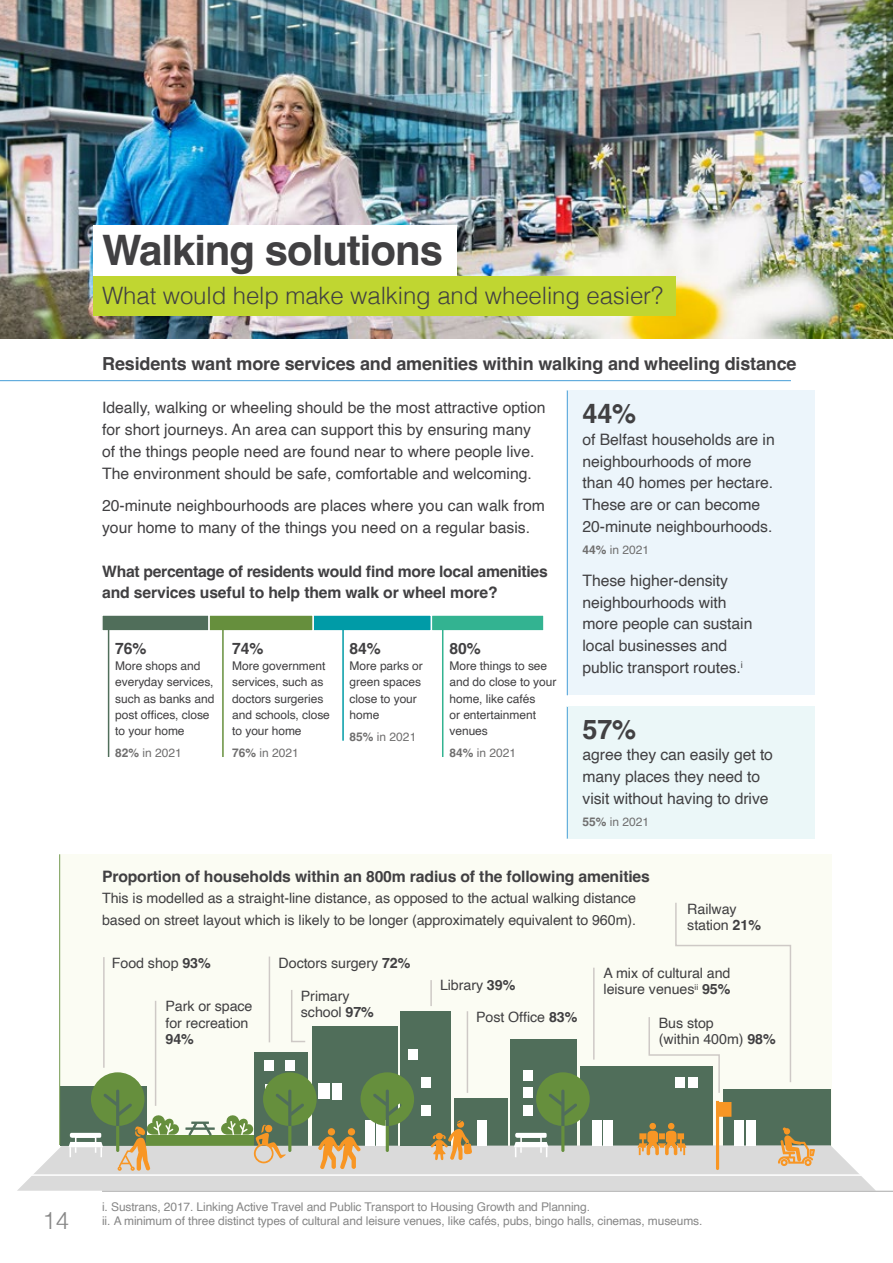
<style>
.page{position:relative;width:893px;height:1263px;background:#fff}
.page>*{position:absolute;margin:0;border:0;box-sizing:border-box;transform-origin:0 0}
.Page_title__h2{font:700 42px "Helvetica";letter-spacing:-.025em;color:#414042}
.Stat__p{font:700 27px "Helvetica";color:#414042}
.Page_subtitle__p{font:300 24px "Helvetica";letter-spacing:-.005em;color:#414042}
.t1{font:300 24px "Helvetica";color:#878787}
.Section_heading__h3{font:700 18px "Helvetica";letter-spacing:-.01em;color:#414042}
.Stat__p-2{font:15.75px/21.8px "Helvetica";letter-spacing:-.005em;color:#414042}
.Body__balance_ragged_lines{font:15.75px/21.8px "Helvetica";color:#414042}
.Stat_Graph_title__h4{font:700 15.75px/21.8px "Helvetica";letter-spacing:-.01em;color:#414042}
.Body__don_t_balance_lines{font:15.75px/21.8px "Helvetica";color:#414042}
.Even_smaller_stat__eg_pie_graph_label___{font:700 15.75px "Helvetica";letter-spacing:-.005em;color:#414042}
.Smaller_stat__p{font:14.25px/16.4px "Helvetica";letter-spacing:-.005em;color:#414042}
.Even_smaller_stat__eg_pie_graph_label___-2{font:12px/16.4px "Helvetica";letter-spacing:-.005em;color:#414042}
.Smaller_stat__p-2{font:12px "Helvetica";letter-spacing:-.01em;color:#878787}
.Stat__p-3{font:12px "Helvetica";letter-spacing:-.01em;color:#878787}
._2021_stat{font:12px "Helvetica";color:#706f6f}
.s1{font-weight:700}
.s2{font-size:12.15px}
</style>
<div class="page">
<div style="left:567px;top:391px;width:248px;height:304px;background:#ecf5fb"></div>
<div style="left:567px;top:707px;width:248px;height:132px;background:#ebf7f8"></div>
<div style="left:60px;top:854px;width:771px;height:325px;background:#fbfcf3"></div>
<hr style="left:0;top:380px;width:791px;height:1px;background:#459dd7">
<svg style="left:17px;top:901px;width:859px;height:290px"></svg>
<hr style="left:567px;top:391px;width:1px;height:304px;background:#459dd7">
<hr style="left:567px;top:707px;width:1px;height:131px;background:#459dd7">
<hr style="left:59px;top:854px;width:1px;height:291px;background:#668f3d">
<div style="left:431px;top:614px;width:114px;height:18px;background:#33b391;border:2px solid #fff"></div>
<div style="left:312px;top:614px;width:120px;height:18px;background:#009ba7;border:2px solid #fff"></div>
<div style="left:208px;top:614px;width:106px;height:18px;background:#668f3d;border:2px solid #fff"></div>
<div style="left:101px;top:614px;width:109px;height:18px;background:#506e5a;border:2px solid #fff"></div>
<hr style="left:102px;top:1191px;width:791px;height:1px;background:#b2b2b2">
<img style="left:0;top:0;width:893px;height:338px">
<hr style="left:222px;top:626px;width:2px;height:131px;background:#668f3d">
<hr style="left:108px;top:626px;width:1px;height:131px;background:#506e5a">
<hr style="left:342px;top:626px;width:2px;height:115px;background:#009ba7">
<hr style="left:442px;top:623px;width:1px;height:134px;background:#33b391">
<div style="left:94px;top:225px;width:363px;height:52px;background:#fff"></div>
<div style="left:94px;top:277px;width:582px;height:39px;background:#c0d631"></div>
<h2 class="Page_title__h2" style="left:102px;top:225px;width:343px">Walking solutions</h2>
<p class="Page_subtitle__p" style="left:102px;top:275px;width:563px">What would help make walking and wheeling easier?</p>
<h3 class="Section_heading__h3" style="left:102px;top:352px;width:696px">Residents want more services and amenities within walking and wheeling distance</h3>
<p class="Body__balance_ragged_lines" style="left:102px;top:397px;width:445px">Ideally, walking or wheeling should be the most attractive option for short journeys. An area can support this by ensuring many of the things people need are found near to where people live.<br>The environment should be safe, comfortable and welcoming.</p>
<p class="Body__don_t_balance_lines" style="left:102px;top:495px;width:444px">20-minute neighbourhoods are places where you can walk from your home to many of the things you need on a regular basis.</p>
<p class="Stat__p" style="left:583px;top:397px;width:55px">44%</p>
<p class="Stat__p-2" style="left:583px;top:429px;width:194px">of Belfast households are in neighbourhoods of more than 40 homes per hectare.<br>These are or can become<br>20-minute neighbourhoods.</p>
<p class="_2021_stat" style="left:583px;top:540px;width:68px"><span class="s1">44%</span> in 2021</p>
<p class="Stat__p-2" style="left:583px;top:570px;width:171px">These higher-density neighbourhoods with more people can sustain local businesses and public transport routes.<sup>i</sup></p>
<h4 class="Stat_Graph_title__h4" style="left:102px;top:562px;width:447px">What percentage of residents would find more local amenities and services useful to help them walk or wheel more?</h4>
<p class="Even_smaller_stat__eg_pie_graph_label___" style="left:115px;top:638px;width:33px">76%</p>
<p class="Even_smaller_stat__eg_pie_graph_label___-2" style="left:115px;top:658px;width:101px">More shops and everyday services, such as banks and post offices, close to your home</p>
<p class="_2021_stat" style="left:115px;top:743px;width:68px"><span class="s1">82%</span> in 2021</p>
<p class="Even_smaller_stat__eg_pie_graph_label___" style="left:450px;top:638px;width:33px">80%</p>
<p class="Even_smaller_stat__eg_pie_graph_label___-2" style="left:450px;top:658px;width:108px">More things to see and do close to your home, like cafés<br>or entertainment venues</p>
<p class="_2021_stat" style="left:450px;top:743px;width:68px"><span class="s1">84%</span> in 2021</p>
<p class="Even_smaller_stat__eg_pie_graph_label___" style="left:350px;top:638px;width:33px">84%</p>
<p class="Even_smaller_stat__eg_pie_graph_label___-2" style="left:350px;top:658px;width:75px">More parks or green spaces close to your home</p>
<p class="_2021_stat" style="left:350px;top:727px;width:68px"><span class="s1">85%</span> in 2021</p>
<p class="Even_smaller_stat__eg_pie_graph_label___" style="left:232px;top:638px;width:33px">74%</p>
<p class="Even_smaller_stat__eg_pie_graph_label___-2" style="left:232px;top:658px;width:99px">More government services, such as doctors surgeries and schools, close to your home</p>
<p class="_2021_stat" style="left:232px;top:743px;width:68px"><span class="s1">76%</span> in 2021</p>
<p class="Stat__p" style="left:583px;top:713px;width:55px">57%</p>
<p class="Stat__p-2" style="left:583px;top:744px;width:192px">agree they can easily get to many places they need to visit without having to drive</p>
<p class="_2021_stat" style="left:583px;top:812px;width:68px"><span class="s1">55%</span> in 2021</p>
<h4 class="Stat_Graph_title__h4" style="left:102px;top:867px;width:549px">Proportion of households within an 800m radius of the following amenities</h4>
<p class="Smaller_stat__p" style="left:102px;top:888px;width:536px;line-height:21.8px">This is modelled as a straight-line distance, as opposed to the actual walking distance based on street layout which is likely to be longer (approximately equivalent to 960m).</p>
<p class="Smaller_stat__p" style="left:112px;top:955px;width:100px">Food shop <span class="s1">93%</span></p>
<p class="Smaller_stat__p" style="left:166px;top:998px;width:89px">Park or space for recreation<br><span class="s1">94%</span></p>
<p class="Smaller_stat__p" style="left:687px;top:901px;width:75px">Railway station <span class="s1">21%</span></p>
<p class="Smaller_stat__p" style="left:279px;top:955px;width:133px">Doctors surgery <span class="s1">72%</span></p>
<p class="Smaller_stat__p" style="left:301px;top:988px;width:75px">Primary school <span class="s1">97%</span></p>
<p class="Smaller_stat__p" style="left:604px;top:965px;width:128px">A mix of cultural and leisure venues<sup>ii</sup> <span class="s1">95%</span></p>
<p class="Smaller_stat__p" style="left:440px;top:977px;width:77px">Library <span class="s1">39%</span></p>
<p class="Smaller_stat__p" style="left:476px;top:1009px;width:103px">Post Office <span class="s1">83%</span></p>
<p class="Smaller_stat__p" style="left:659px;top:1015px;width:118px">Bus stop<br>(within 400m) <span class="s1">98%</span></p>
<h3 class="t1" style="left:43px;top:1200px;width:28px">14</h3>
<p class="Stat__p-3" style="left:102px;top:1197px;width:489px"><span class="s2">i.</span> Sustrans, 2017. Linking Active Travel and Public Transport to Housing Growth and Planning.</p>
<p class="Smaller_stat__p-2" style="left:102px;top:1212px;width:602px"><span class="s2">ii.</span> A minimum of three distinct types of cultural and leisure venues, like cafés, pubs, bingo halls, cinemas, museums.</p>
</div>
